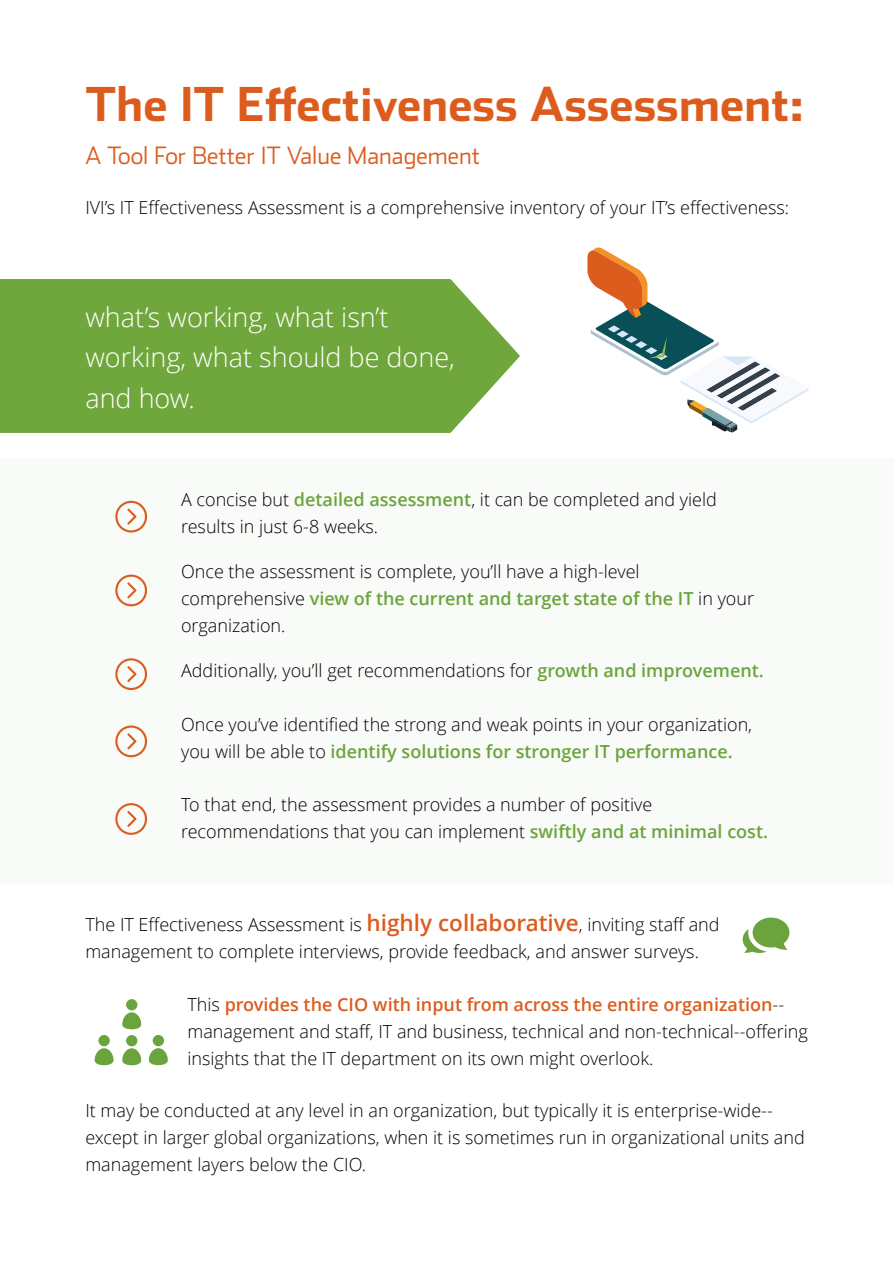
<style>
.page{position:relative;width:894px;height:1264px;background:#fff}
.page>*{position:absolute;margin:0;border:0;box-sizing:border-box;transform-origin:0 0}
.t1{font:700 46.5px "Stainless";color:#dc5c1e}
.t2{font:300 27px/40.5px "Open Sans";color:#fff}
.t3{font:300 24px "Stainless";color:#dc5c1e}
.t4{font:300 18px/27px "Open Sans";color:#000}
.s1{font-weight:600;color:#6ba43c}
.s2{font-weight:600;font-size:22.5px;color:#dc5c1e}
.s3{font-weight:600;color:#dc5c1e}
</style>
<div class="page">
<div style="left:0;top:458px;width:893px;height:426px;background:#f9fbf8"></div>
<svg style="left:587px;top:247px;width:221px;height:185px"></svg>
<div style="left:0;top:279px;width:520px;height:154px;background:#70a73d"></div>
<svg style="left:115px;top:500px;width:32px;height:32px"></svg>
<svg style="left:115px;top:574px;width:32px;height:32px"></svg>
<svg style="left:115px;top:658px;width:32px;height:32px"></svg>
<svg style="left:115px;top:725px;width:32px;height:32px"></svg>
<svg style="left:115px;top:803px;width:32px;height:31px"></svg>
<svg style="left:742px;top:917px;width:47px;height:35px"></svg>
<svg style="left:95px;top:1035px;width:18px;height:31px"></svg>
<svg style="left:149px;top:1034px;width:19px;height:32px"></svg>
<svg style="left:122px;top:999px;width:19px;height:67px"></svg>
<h1 class="t1" style="left:85px;top:84px;width:720px">The IT Effectiveness Assessment:</h1>
<h3 class="t3" style="left:85px;top:144px;width:396px">A Tool For Better IT Value Management</h3>
<p class="t4" style="left:85px;top:196px;width:705px">IVI’s IT Effectiveness Assessment is a comprehensive inventory of your IT’s effectiveness:</p>
<h2 class="t2" style="left:85px;top:299px;width:371px">what’s working, what isn’t working, what should be done, and how.</h2>
<p class="t4" style="left:181px;top:488px;width:537px">A concise but <span class="s1">detailed assessment</span>, it can be completed and yield results in just 6-8 weeks.</p>
<p class="t4" style="left:181px;top:560px;width:574px">Once the assessment is complete, you’ll have a high-level comprehensive <span class="s1">view of the current and target state of the IT</span> in your organization.</p>
<p class="t4" style="left:181px;top:658px;width:584px">Additionally, you’ll get recommendations for <span class="s1">growth and improvement.</span></p>
<p class="t4" style="left:181px;top:712px;width:572px">Once you’ve identified the strong and weak points in your organization, you will be able to <span class="s1">identify solutions for stronger IT performance.</span></p>
<p class="t4" style="left:181px;top:793px;width:588px">To that end, the assessment provides a number of positive recommendations that you can implement <span class="s1">swiftly and at minimal cost.</span></p>
<p class="t4" style="left:85px;top:912px;width:635px">The IT Effectiveness Assessment is <span class="s2">highly collaborative</span>, inviting staff and management to complete interviews, provide feedback, and answer surveys.</p>
<p class="t4" style="left:187px;top:992px;width:622px">This <span class="s3">provides the CIO with input from across the entire organization</span>-- management and staff, IT and business, technical and non-technical--offering insights that the IT department on its own might overlook.</p>
<p class="t4" style="left:85px;top:1098px;width:721px">It may be conducted at any level in an organization, but typically it is enterprise-wide-- except in larger global organizations, when it is sometimes run in organizational units and management layers below the CIO.</p>
</div>
